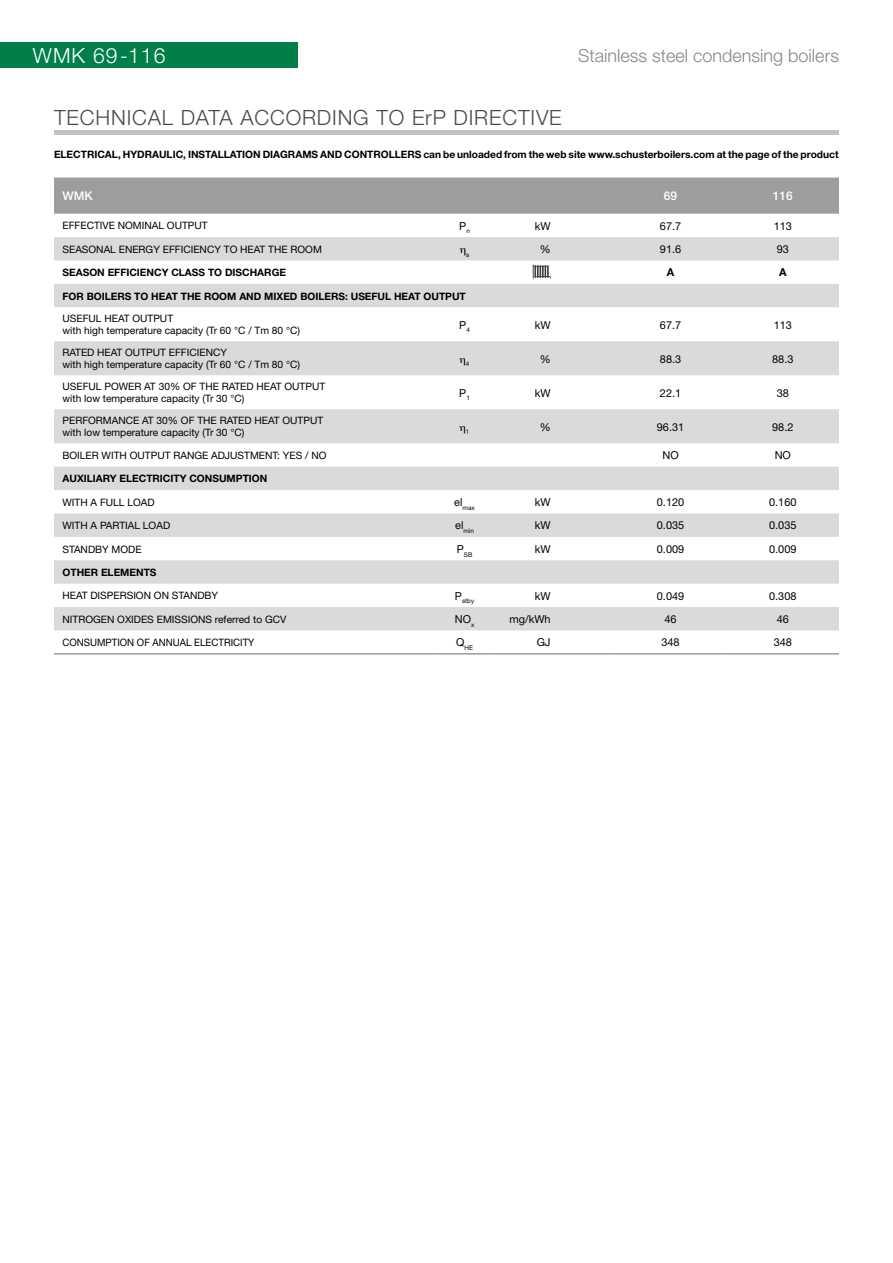
<style>
.page{position:relative;width:893px;height:1263px;background:#fff}
.page>*{position:absolute;margin:0;border:0;box-sizing:border-box;transform-origin:0 0}
.t1{font:300 21px "Helvetica Neue";letter-spacing:.04em;color:#4a4a49}
.t2{font:300 21px "Helvetica Neue";letter-spacing:.05em;color:#fff}
.t3{font:300 18px "Helvetica Neue";color:#878787}
.t4{font:500 12px "Helvetica Neue";color:#fff}
.t5{font:10.95px "Helvetica Neue";color:#000}
.t6{font:700 10.95px "Helvetica Neue";color:#000}
.t7{font:10.2px/12.3px "Helvetica Neue";color:#000}
.t8{font:700 10.2px "Helvetica Neue";color:#000}
.t9{font:10.2px "Helvetica Neue";color:#000;scale:.95 1}
.t10{font:6.45px "Helvetica Neue";color:#000}
</style>
<div class="page">
<hr style="left:54px;top:131px;width:785px;height:4px;background:#c2c2c2">
<div style="left:0;top:42px;width:298px;height:26px;background:#008048"></div>
<div style="left:54px;top:178px;width:785px;height:36px;background:#9d9d9c"></div>
<svg style="left:54px;top:237px;width:785px;height:393px;fill:#dadada"></svg>
<hr style="left:434px;top:653px;width:61px;height:1px;background:#9d9d9c">
<hr style="left:495px;top:653px;width:119px;height:1px;background:#9d9d9c">
<hr style="left:54px;top:653px;width:380px;height:1px;background:#9d9d9c">
<hr style="left:614px;top:653px;width:113px;height:1px;background:#9d9d9c">
<hr style="left:727px;top:653px;width:112px;height:1px;background:#9d9d9c">
<svg style="left:533px;top:265px;width:18px;height:14px"></svg>
<svg style="left:460px;top:248px;width:5px;height:7px"></svg>
<svg style="left:460px;top:357px;width:5px;height:8px"></svg>
<svg style="left:460px;top:425px;width:5px;height:8px"></svg>
<h1 class="t2" style="left:33px;top:43px;width:134px">WMK 69-116</h1>
<h2 class="t3" style="left:578px;top:45px;width:262px">Stainless steel condensing boilers</h2>
<h1 class="t1" style="left:54px;top:105px;width:509px">TECHNICAL DATA ACCORDING TO ErP DIRECTIVE</h1>
<p class="t8" style="left:54px;top:148px;width:786px">ELECTRICAL, HYDRAULIC, INSTALLATION DIAGRAMS AND CONTROLLERS can be unloaded from the web site www.schusterboilers.com at the page of the product</p>
<p class="t4" style="left:63px;top:189px;width:32px">WMK</p>
<p class="t4" style="left:664px;top:189px;width:15px">69</p>
<p class="t4" style="left:773px;top:189px;width:22px">116</p>
<p class="t7" style="left:63px;top:219px;width:147px">EFFECTIVE NOMINAL OUTPUT</p>
<p class="t5" style="left:459px;top:219px;width:12px">P<sub>n</sub></p>
<p class="t5" style="left:535px;top:219px;width:17px">kW</p>
<p class="t5" style="left:660px;top:219px;width:23px">67.7</p>
<p class="t5" style="left:774px;top:219px;width:20px">113</p>
<p class="t7" style="left:63px;top:243px;width:261px">SEASONAL ENERGY EFFICIENCY TO HEAT THE ROOM</p>
<p class="t10" style="left:466px;top:251px;width:5px">s</p>
<p class="t5" style="left:540px;top:243px;width:12px">%</p>
<p class="t5" style="left:660px;top:243px;width:23px">91.6</p>
<p class="t5" style="left:777px;top:243px;width:14px">93</p>
<p class="t8" style="left:63px;top:266px;width:225px">SEASON EFFICIENCY CLASS TO DISCHARGE</p>
<p class="t6" style="left:667px;top:266px;width:9px">A</p>
<p class="t6" style="left:779px;top:266px;width:9px">A</p>
<p class="t8" style="left:63px;top:290px;width:405px">FOR BOILERS TO HEAT THE ROOM AND MIXED BOILERS: USEFUL HEAT OUTPUT</p>
<p class="t7" style="left:63px;top:312px;width:239px">USEFUL HEAT OUTPUT<br>with high temperature capacity (Tr 60 °C / Tm 80 °C)</p>
<p class="t5" style="left:459px;top:318px;width:12px">P<sub>4</sub></p>
<p class="t5" style="left:535px;top:318px;width:17px">kW</p>
<p class="t5" style="left:660px;top:318px;width:23px">67.7</p>
<p class="t5" style="left:774px;top:318px;width:20px">113</p>
<p class="t7" style="left:63px;top:346px;width:239px">RATED HEAT OUTPUT EFFICIENCY<br>with high temperature capacity (Tr 60 °C / Tm 80 °C)</p>
<p class="t5" style="left:540px;top:352px;width:12px">%</p>
<p class="t5" style="left:660px;top:352px;width:23px">88.3</p>
<p class="t5" style="left:772px;top:352px;width:23px">88.3</p>
<p class="t10" style="left:466px;top:360px;width:5px">4</p>
<p class="t7" style="left:63px;top:380px;width:264px">USEFUL POWER AT 30% OF THE RATED HEAT OUTPUT with low temperature capacity (Tr 30 °C)</p>
<p class="t5" style="left:459px;top:386px;width:12px">P<sub>1</sub></p>
<p class="t5" style="left:535px;top:386px;width:17px">kW</p>
<p class="t5" style="left:660px;top:386px;width:23px">22.1</p>
<p class="t5" style="left:777px;top:386px;width:14px">38</p>
<p class="t7" style="left:63px;top:414px;width:262px">PERFORMANCE AT 30% OF THE RATED HEAT OUTPUT with low temperature capacity (Tr 30 °C)</p>
<p class="t5" style="left:540px;top:420px;width:12px">%</p>
<p class="t5" style="left:657px;top:420px;width:29px">96.31</p>
<p class="t5" style="left:772px;top:420px;width:23px">98.2</p>
<p class="t10" style="left:466px;top:428px;width:5px">1</p>
<p class="t7" style="left:63px;top:449px;width:266px">BOILER WITH OUTPUT RANGE ADJUSTMENT: YES / NO</p>
<p class="t5" style="left:662px;top:449px;width:18px">NO</p>
<p class="t5" style="left:775px;top:449px;width:18px">NO</p>
<p class="t8" style="left:63px;top:472px;width:206px">AUXILIARY ELECTRICITY CONSUMPTION</p>
<p class="t7" style="left:63px;top:496px;width:94px">WITH A FULL LOAD</p>
<p class="t10" style="left:454px;top:504px;width:22px"><sup>el</sup>max</p>
<p class="t5" style="left:535px;top:496px;width:17px">kW</p>
<p class="t5" style="left:657px;top:496px;width:29px">0.120</p>
<p class="t5" style="left:769px;top:496px;width:29px">0.160</p>
<p class="t7" style="left:63px;top:519px;width:109px">WITH A PARTIAL LOAD</p>
<p class="t10" style="left:455px;top:527px;width:20px"><sup>el</sup>min</p>
<p class="t5" style="left:535px;top:519px;width:17px">kW</p>
<p class="t5" style="left:657px;top:519px;width:29px">0.035</p>
<p class="t5" style="left:769px;top:519px;width:29px">0.035</p>
<p class="t7" style="left:63px;top:543px;width:81px">STANDBY MODE</p>
<p class="t10" style="left:457px;top:550px;width:17px"><sup>P</sup>SB</p>
<p class="t5" style="left:535px;top:542px;width:17px">kW</p>
<p class="t5" style="left:657px;top:542px;width:29px">0.009</p>
<p class="t5" style="left:769px;top:542px;width:29px">0.009</p>
<p class="t8" style="left:63px;top:566px;width:96px">OTHER ELEMENTS</p>
<p class="t7" style="left:63px;top:589px;width:157px">HEAT DISPERSION ON STANDBY</p>
<p class="t10" style="left:455px;top:597px;width:21px"><sup>P</sup>stby</p>
<p class="t5" style="left:535px;top:589px;width:17px">kW</p>
<p class="t5" style="left:657px;top:589px;width:29px">0.049</p>
<p class="t5" style="left:769px;top:589px;width:29px">0.308</p>
<p class="t7" style="left:63px;top:613px;width:225px">NITROGEN OXIDES EMISSIONS referred to GCV</p>
<p class="t5" style="left:455px;top:613px;width:21px">NO<sub>x</sub></p>
<p class="t5" style="left:509px;top:613px;width:43px">mg/kWh</p>
<p class="t5" style="left:664px;top:613px;width:14px">46</p>
<p class="t5" style="left:777px;top:613px;width:14px">46</p>
<p class="t9" style="left:63px;top:636px;width:204px">CONSUMPTION OF ANNUAL ELECTRICITY</p>
<p class="t10" style="left:456px;top:644px;width:18px"><sup>Q</sup>HE</p>
<p class="t5" style="left:537px;top:636px;width:15px">GJ</p>
<p class="t5" style="left:661px;top:636px;width:20px">348</p>
<p class="t5" style="left:774px;top:636px;width:20px">348</p>
</div>
